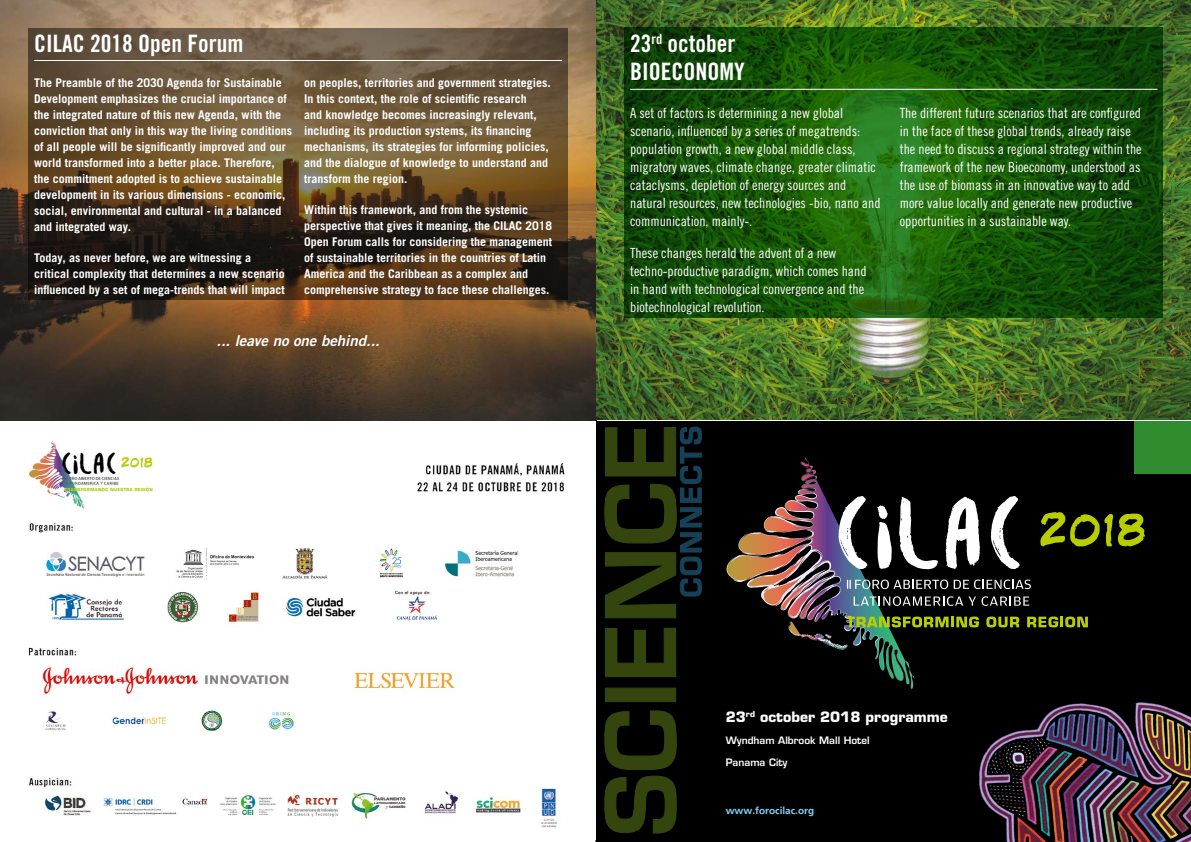
<style>
.page{position:relative;width:1191px;height:842px;background:#fff}
.page>*{position:absolute;margin:0;border:0;box-sizing:border-box;transform-origin:0 0}
.t1{font:24px/28.8px "Trade Gothic Bold Cond Twenty";color:#fff}
.t2{font:italic 15px "Trade Gothic Bold Two";color:#fff}
.t3{font:14px/18px "Trade Gothic Cond Eighteen";color:#fff}
.t4{font:700 14px "Eurostile";color:#fff}
.t5{font:700 12px/16px "Trade Gothic";color:#fff}
.t6{font:600 10px "Eurostile";color:#fff}
.t7{font:700 10px "Frutiger";color:#83d0f5}
</style>
<div class="page">
<div style="left:595px;top:421px;width:596px;height:421px;background:#000"></div>
<img style="left:944px;top:676px;width:247px;height:166px">
<div style="left:1134px;top:421px;width:57px;height:52px;background:#2f8d2f"></div>
<img style="left:0;top:0;width:596px;height:840px">
<svg style="left:726px;top:461px;width:188px;height:228px;background:#2b2324"></svg>
<img style="left:751px;top:457px;width:66px;height:82px">
<svg style="left:838px;top:496px;width:29px;height:73px"></svg>
<svg style="left:877px;top:505px;width:14px;height:64px"></svg>
<svg style="left:899px;top:497px;width:39px;height:72px"></svg>
<svg style="left:945px;top:497px;width:35px;height:72px"></svg>
<svg style="left:991px;top:496px;width:28px;height:73px"></svg>
<svg style="left:853px;top:596px;width:176px;height:10px;background:#4e5656"></svg>
<svg style="left:1040px;top:512px;width:104px;height:34px;background:#566000"></svg>
<svg style="left:847px;top:580px;width:183px;height:9px;background:#565a5c"></svg>
<img style="left:788px;top:616px;width:191px;height:34px">
<svg style="left:986px;top:616px;width:33px;height:11px"></svg>
<svg style="left:1027px;top:616px;width:61px;height:11px"></svg>
<svg style="left:604px;top:426px;width:98px;height:408px;background:#151e09"></svg>
<img style="left:596px;top:0;width:595px;height:420px">
<svg style="left:624px;top:28px;width:539px;height:290px;background:#165408"></svg>
<hr style="left:630px;top:89px;width:527px;height:1px;background:#fff">
<svg style="left:29px;top:28px;width:539px;height:272px;background:#57432a"></svg>
<hr style="left:34px;top:60px;width:528px;height:1px;background:#fff">
<h1 class="t1" style="left:34px;top:28px;width:211px">CILAC 2018 Open Forum</h1>
<p class="t5" style="left:34px;top:75px;width:259px">The Preamble of the 2030 Agenda for Sustainable Development emphasizes the crucial importance of the integrated nature of this new Agenda, with the conviction that only in this way the living conditions of all people will be significantly improved and our world transformed into a better place. Therefore, the commitment adopted is to achieve sustainable development in its various dimensions - economic, social, environmental and cultural - in a balanced and integrated way.</p>
<p class="t5" style="left:34px;top:249px;width:252px">Today, as never before, we are witnessing a critical complexity that determines a new scenario influenced by a set of mega-trends that will impact</p>
<p class="t5" style="left:304px;top:75px;width:248px">on peoples, territories and government strategies.<br>In this context, the role of scientific research<br>and knowledge becomes increasingly relevant, including its production systems, its financing mechanisms, its strategies for informing policies, and the dialogue of knowledge to understand and transform the region.</p>
<p class="t5" style="left:304px;top:201px;width:250px">Within this framework, and from the systemic perspective that gives it meaning, the CILAC 2018<br>Open Forum calls for considering the management of sustainable territories in the countries of Latin America and the Caribbean as a complex and comprehensive strategy to face these challenges.</p>
<p class="t2" style="left:216px;top:332px;width:165px">... leave no one behind...</p>
<h1 class="t1" style="left:630px;top:28px;width:116px">23<sup>rd</sup> october<br>BIOECONOMY</h1>
<p class="t3" style="left:630px;top:104px;width:252px">A set of factors is determining a new global scenario, influenced by a series of megatrends: population growth, a new global middle class, migratory waves, climate change, greater climatic cataclysms, depletion of energy sources and natural resources, new technologies -bio, nano and communication, mainly-.</p>
<p class="t3" style="left:630px;top:244px;width:238px">These changes herald the advent of a new techno-productive paradigm, which comes hand in hand with technological convergence and the biotechnological revolution.</p>
<p class="t3" style="left:900px;top:104px;width:243px">The different future scenarios that are configured in the face of these global trends, already raise the need to discuss a regional strategy within the framework of the new Bioeconomy, understood as the use of biomass in an innovative way to add more value locally and generate new productive opportunities in a sustainable way.</p>
<p class="t4" style="left:725px;top:708px;width:224px">23<sup>rd</sup> october 2018 programme</p>
<p class="t6" style="left:725px;top:734px;width:145px">Wyndham Albrook Mall Hotel</p>
<p class="t6" style="left:725px;top:756px;width:63px">Panama City</p>
<p class="t7" style="left:725px;top:804px;width:90px">www.forocilac.org</p>
</div>
